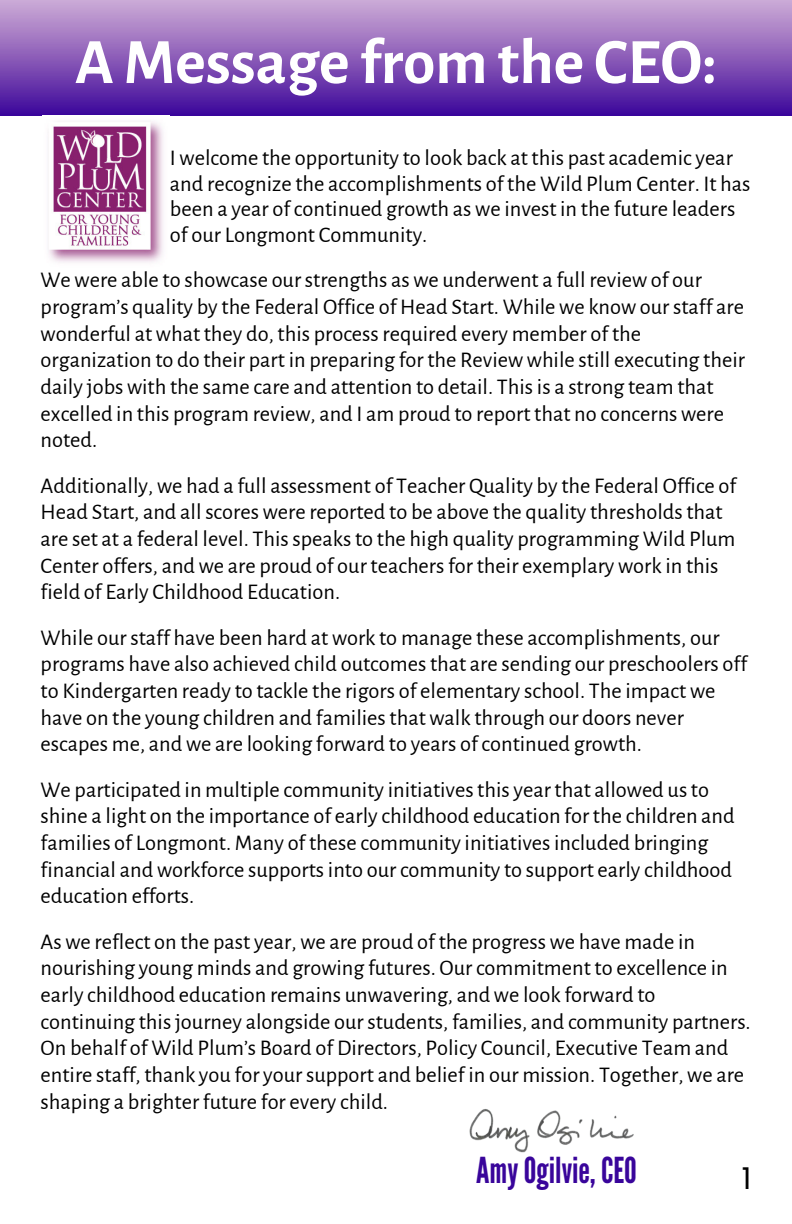
<style>
.page{position:relative;width:792px;height:1224px;background:#fff}
.page>*{position:absolute;margin:0;border:0;box-sizing:border-box;transform-origin:0 0}
.t1{font:700 64.8px "Alegreya Sans";color:#fff}
.t2{font:35.8px "League Gothic";color:#39059b}
.t3{font:30px "Poppins";color:#000}
.t4{font:22.4px/26.6px "Alegreya Sans";color:#000}
</style>
<div class="page">
<img style="left:469px;top:1109px;width:165px;height:44px">
<div style="left:0;top:0;width:792px;height:115px;background:linear-gradient(to bottom,#d1add6,#40099a)"></div>
<img style="left:48px;top:121px;width:115px;height:142px">
<p class="t1" style="left:75px;top:31px;width:643px">AMessage from the CEO:</p>
<p class="t4" style="left:170px;top:146px;width:582px;line-height:25.6px">I welcome the opportunity to look back at this past academic year and recognize the accomplishments of the Wild Plum Center. It has been a year of continued growth as we invest in the future leaders of our Longmont Community.</p>
<p class="t4" style="left:41px;top:267px;width:706px">We were able to showcase our strengths as we underwent a full review of our program’s quality by the Federal Office of Head Start. While we know our staff are wonderful at what they do, this process required every member of the organization to do their part in preparing for the Review while still executing their daily jobs with the same care and attention to detail. This is a strong team that excelled in this program review, and I am proud to report that no concerns were noted.</p>
<h1 class="t4" style="left:41px;top:473px;width:697px">Additionally, we had a full assessment of Teacher Quality by the Federal Office of Head Start, and all scores were reported to be above the quality thresholds that are set at a federal level. This speaks to the high quality programming Wild Plum Center offers, and we are proud of our teachers for their exemplary work in this field of Early Childhood Education.</h1>
<p class="t4" style="left:41px;top:625px;width:708px">While our staff have been hard at work to manage these accomplishments, our programs have also achieved child outcomes that are sending our preschoolers off to Kindergarten ready to tackle the rigors of elementary school. The impact we have on the young children and families that walk through our doors never escapes me, and we are looking forward to years of continued growth.</p>
<p class="t4" style="left:41px;top:777px;width:696px">We participated in multiple community initiatives this year that allowed us to shine a light on the importance of early childhood education for the children and families of Longmont. Many of these community initiatives included bringing financial and workforce supports into our community to support early childhood education efforts.</p>
<p class="t4" style="left:41px;top:929px;width:712px">As we reflect on the past year, we are proud of the progress we have made in nourishing young minds and growing futures. Our commitment to excellence in early childhood education remains unwavering, and we look forward to continuing this journey alongside our students, families, and community partners.<br>On behalf of Wild Plum’s Board of Directors, Policy Council, Executive Team and entire staff, thank you for your support and belief in our mission. Together, we are shaping a brighter future for every child.</p>
<p class="t2" style="left:476px;top:1149px;width:162px">AmyOgilvie,CEO</p>
<p class="t3" style="left:742px;top:1158px;width:11px">1</p>
</div>
